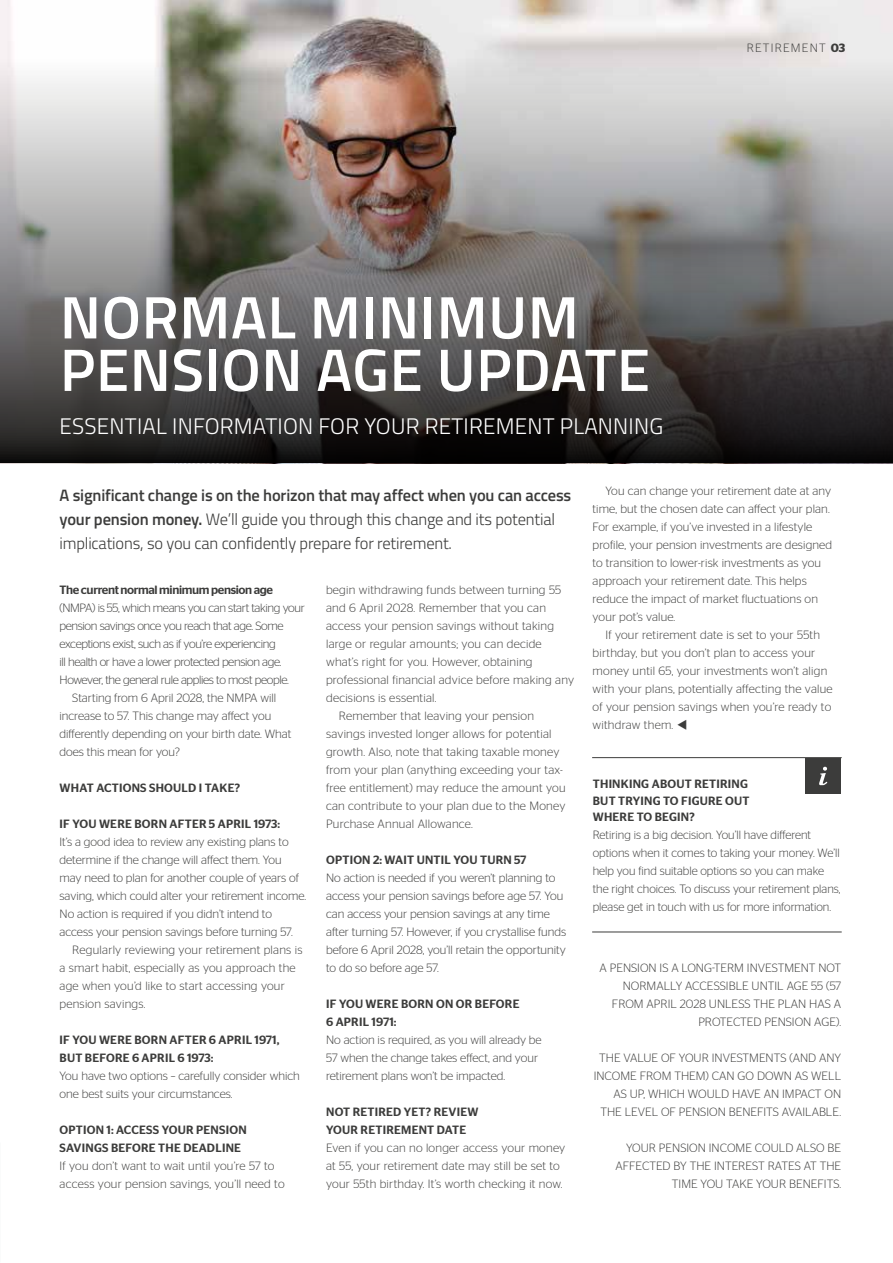
<style>
.page{position:relative;width:893px;height:1263px;background:#fff}
.page>*{position:absolute;margin:0;border:0;box-sizing:border-box;transform-origin:0 0}
.t1{font:600 60px/52.5px "Titillium";letter-spacing:.01em;color:#fff}
.t2{font:300 22.5px "Titillium";letter-spacing:.01em;color:#fff}
.t3{font:300 16.5px/24px "Titillium";letter-spacing:-.01em;color:#3c3c3b}
.t4{font:300 12px/18px "Stag Sans";color:#3c3c3b}
.t5{font:300 12px/18px "Stag Sans";letter-spacing:.02em;color:#3c3c3b}
.t6{font:500 12px/18px "Stag Sans";letter-spacing:.02em;color:#3c3c3b}
.t7{font:300 12px "Stag Sans";letter-spacing:-.03em;color:#3c3c3b}
.t8{font:500 12px "Stag Sans";letter-spacing:-.03em;color:#3c3c3b}
.t9{font:300 12px "Stag Sans";letter-spacing:.1em;color:#3c3c3b}
.s1{font-weight:600}
</style>
<div class="page">
<img style="left:1px;top:0;width:892px;height:57px">
<img style="left:1px;top:57px;width:892px;height:406px">
<div style="left:805px;top:758px;width:36px;height:36px;background:#3c3c3b"></div>
<svg style="left:819px;top:767px;width:8px;height:18px"></svg>
<hr style="left:593px;top:757px;width:248px;height:1px;background:#3c3c3b">
<hr style="left:593px;top:931px;width:248px;height:1px;background:#3c3c3b">
<p class="t9" style="left:747px;top:41px;width:100px">RETIREMENT <span class="s1">03</span></p>
<h1 class="t1" style="left:60px;top:288px;width:592px">NORMAL MINIMUM<br>PENSION AGE UPDATE</h1>
<h2 class="t2" style="left:60px;top:410px;width:605px">ESSENTIAL INFORMATION FOR YOUR RETIREMENT PLANNING</h2>
<h3 class="t3" style="left:60px;top:482px;width:513px"><span class="s1">A significant change is on the horizon that may affect when you can access your pension money.</span> We’ll guide you through this change and its potential implications, so you can confidently prepare for retirement.</h3>
<p class="t8" style="left:60px;top:583px;width:215px">The current normal minimum pension age</p>
<p class="t7" style="left:60px;top:601px;width:247px">(NMPA) is 55, which means you can start taking your</p>
<p class="t7" style="left:60px;top:619px;width:225px">pension savings once you reach that age. Some</p>
<p class="t7" style="left:60px;top:637px;width:218px">exceptions exist, such as if you’re experiencing</p>
<p class="t7" style="left:60px;top:655px;width:223px">ill health or have a lower protected pension age.</p>
<p class="t7" style="left:60px;top:673px;width:231px">However, the general rule applies to most people.</p>
<p class="t4" style="left:72px;top:689px;width:206px">Starting from 6 April 2028, the NMPA will</p>
<p class="t4" style="left:60px;top:707px;width:213px">increase to 57. This change may affect you</p>
<p class="t4" style="left:60px;top:725px;width:233px">differently depending on your birth date. What</p>
<p class="t4" style="left:60px;top:743px;width:122px">does this mean for you?</p>
<p class="t6" style="left:60px;top:779px;width:182px">WHAT ACTIONS SHOULD I TAKE?</p>
<p class="t6" style="left:60px;top:815px;width:222px">IF YOU WERE BORN AFTER 5 APRIL 1973:</p>
<p class="t4" style="left:60px;top:833px;width:248px">It’s a good idea to review any existing plans to determine if the change will affect them. You may need to plan for another couple of years of saving, which could alter your retirement income.<br>No action is required if you didn’t intend to access your pension savings before turning 57.</p>
<p class="t5" style="left:60px;top:941px;width:244px;text-indent:13px">Regularly reviewing your retirement plans is a smart habit, especially as you approach the age when you’d like to start accessing your pension savings.</p>
<p class="t6" style="left:60px;top:1031px;width:221px">IF YOU WERE BORN AFTER 6 APRIL 1971,<br>BUT BEFORE 6 APRIL 6 1973:</p>
<p class="t4" style="left:60px;top:1067px;width:242px">You have two options – carefully consider which one best suits your circumstances.</p>
<p class="t6" style="left:60px;top:1121px;width:189px">OPTION 1: ACCESS YOUR PENSION<br>SAVINGS BEFORE THE DEADLINE</p>
<p class="t5" style="left:60px;top:1157px;width:227px">If you don’t want to wait until you’re 57 to access your pension savings, you’ll need to</p>
<p class="t5" style="left:326px;top:581px;width:237px">begin withdrawing funds between turning 55</p>
<p class="t5" style="left:326px;top:599px;width:221px">and 6 April 2028. Remember that you can</p>
<p class="t5" style="left:326px;top:617px;width:230px">access your pension savings without taking</p>
<p class="t5" style="left:326px;top:635px;width:217px">large or regular amounts; you can decide</p>
<p class="t5" style="left:326px;top:653px;width:208px">what’s right for you. However, obtaining</p>
<p class="t5" style="left:326px;top:671px;width:250px">professional financial advice before making any</p>
<p class="t5" style="left:326px;top:689px;width:112px">decisions is essential.</p>
<p class="t5" style="left:339px;top:707px;width:197px">Remember that leaving your pension</p>
<p class="t5" style="left:326px;top:725px;width:227px">savings invested longer allows for potential</p>
<p class="t5" style="left:326px;top:743px;width:235px">growth. Also, note that taking taxable money</p>
<p class="t5" style="left:326px;top:761px;width:238px">from your plan (anything exceeding your tax-</p>
<p class="t5" style="left:326px;top:779px;width:241px">free entitlement) may reduce the amount you</p>
<p class="t5" style="left:326px;top:797px;width:241px">can contribute to your plan due to the Money</p>
<p class="t5" style="left:326px;top:815px;width:148px">Purchase Annual Allowance.</p>
<p class="t6" style="left:326px;top:851px;width:202px">OPTION 2: WAIT UNTIL YOU TURN 57</p>
<p class="t4" style="left:326px;top:869px;width:242px">No action is needed if you weren’t planning to access your pension savings before age 57. You can access your pension savings at any time after turning 57. However, if you crystallise funds before 6 April 2028, you’ll retain the opportunity to do so before age 57.</p>
<p class="t6" style="left:326px;top:995px;width:195px">IF YOU WERE BORN ON OR BEFORE<br>6 APRIL 1971:</p>
<p class="t4" style="left:326px;top:1031px;width:217px">No action is required, as you will already be<br>57 when the change takes effect, and your retirement plans won’t be impacted.</p>
<p class="t6" style="left:326px;top:1103px;width:154px">NOT RETIRED YET? REVIEW<br>YOUR RETIREMENT DATE</p>
<p class="t5" style="left:326px;top:1139px;width:241px">Even if you can no longer access your money at 55, your retirement date may still be set to your 55th birthday. It’s worth checking it now.</p>
<p class="t4" style="left:593px;top:482px;width:241px;text-indent:13px">You can change your retirement date at any time, but the chosen date can affect your plan.<br>For example, if you’ve invested in a lifestyle profile, your pension investments are designed to transition to lower-risk investments as you approach your retirement date. This helps reduce the impact of market fluctuations on your pot’s value.</p>
<p class="t5" style="left:593px;top:626px;width:242px;text-indent:13px">If your retirement date is set to your 55th birthday, but you don’t plan to access your money until 65, your investments won’t align with your plans, potentially affecting the value of your pension savings when you’re ready to withdraw them. ▼</p>
<p class="t6" style="left:593px;top:776px;width:158px;line-height:16.5px">THINKING ABOUT RETIRING<br>BUT TRYING TO FIGURE OUT<br>WHERE TO BEGIN?</p>
<p class="t4" style="left:593px;top:826px;width:249px">Retiring is a big decision. You’ll have different options when it comes to taking your money. We’ll help you find suitable options so you can make the right choices. To discuss your retirement plans, please get in touch with us for more information.</p>
<p class="t4" style="left:600px;top:959px;width:243px;text-align:right">A PENSION IS A LONG-TERM INVESTMENT NOT NORMALLY ACCESSIBLE UNTIL AGE 55 (57<br>FROM APRIL 2028 UNLESS THE PLAN HAS A PROTECTED PENSION AGE).</p>
<p class="t4" style="left:594px;top:1049px;width:249px;text-align:right">THE VALUE OF YOUR INVESTMENTS (AND ANY INCOME FROM THEM) CAN GO DOWN AS WELL AS UP, WHICH WOULD HAVE AN IMPACT ON THE LEVEL OF PENSION BENEFITS AVAILABLE.</p>
<p class="t4" style="left:615px;top:1139px;width:227px;text-align:right">YOUR PENSION INCOME COULD ALSO BE<br>AFFECTED BY THE INTEREST RATES AT THE<br>TIME YOU TAKE YOUR BENEFITS.</p>
</div>
